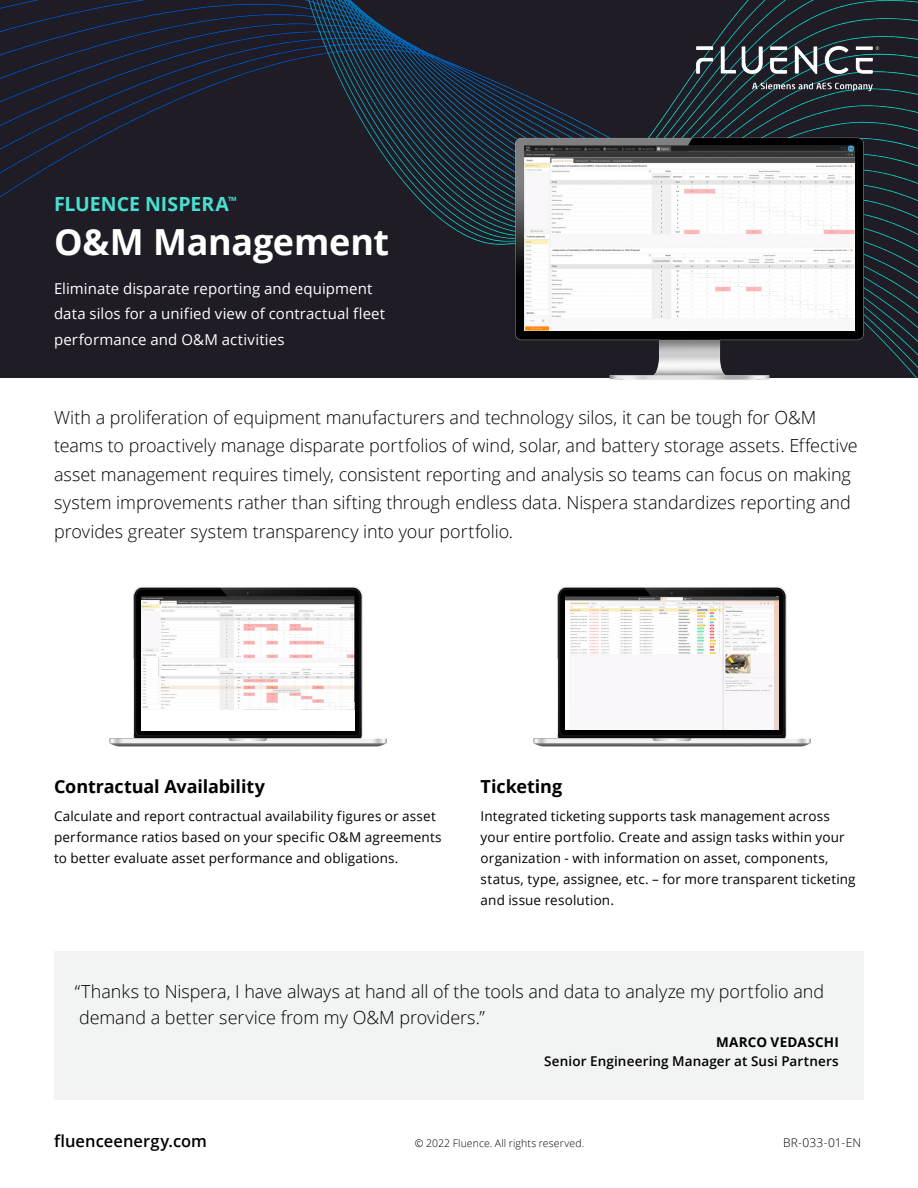
<style>
.page{position:relative;width:918px;height:1188px;background:#fff}
.page>*{position:absolute;margin:0;border:0;box-sizing:border-box;transform-origin:0 0}
.t1{font:700 36px "Open Sans";letter-spacing:-.01em;color:#fff}
.t2{font:700 19.5px "Open Sans";color:#48e0d1}
.t3{font:300 18px/28.5px "Open Sans";letter-spacing:-.005em;color:#000}
.t4{font:700 18px "Open Sans";letter-spacing:-.005em;color:#000}
.t5{font:600 16.5px "Open Sans";letter-spacing:.005em;color:#000}
.t6{font:15px/25.5px "Open Sans";letter-spacing:.005em;color:#fff}
.t7{font:13.5px/21px "Open Sans";letter-spacing:.01em;color:#000}
.t8{font:600 13.5px "Open Sans";letter-spacing:.01em;color:#000}
.t9{font:700 13.5px "Open Sans";letter-spacing:.02em;color:#000}
.t10{font:300 12px "Open Sans";letter-spacing:.005em;color:#000}
.t11{font:300 10.5px "Open Sans";letter-spacing:.01em;color:#000}
</style>
<div class="page">
<img style="left:0;top:0;width:918px;height:378px">
<img style="left:668px;top:18px;width:232px;height:100px">
<img style="left:504px;top:136px;width:371px;height:244px">
<img style="left:525px;top:146px;width:330px;height:184px">
<img style="left:109px;top:586px;width:278px;height:161px">
<div style="left:141px;top:702px;width:213px;height:28px;background:#fff"></div>
<img style="left:141px;top:597px;width:213px;height:112px">
<img style="left:533px;top:586px;width:278px;height:161px">
<img style="left:566px;top:597px;width:213px;height:133px">
<div style="left:54px;top:951px;width:810px;height:148px;background:#f2f3f3"></div>
<p class="t2" style="left:54px;top:191px;width:184px">FLUENCE NISPERA<sup>™</sup></p>
<h1 class="t1" style="left:54px;top:216px;width:337px">O&amp;M Management</h1>
<p class="t6" style="left:54px;top:275px;width:333px">Eliminate disparate reporting and equipment data silos for a unified view of contractual fleet performance and O&amp;M activities</p>
<p class="t3" style="left:54px;top:402px;width:805px">With a proliferation of equipment manufacturers and technology silos, it can be tough for O&amp;M teams to proactively manage disparate portfolios of wind, solar, and battery storage assets. Effective asset management requires timely, consistent reporting and analysis so teams can focus on making system improvements rather than sifting through endless data. Nispera standardizes reporting and provides greater system transparency into your portfolio.</p>
<p class="t4" style="left:54px;top:774px;width:212px">Contractual Availability</p>
<p class="t7" style="left:54px;top:805px;width:389px">Calculate and report contractual availability figures or asset performance ratios based on your specific O&amp;M agreements to better evaluate asset performance and obligations.</p>
<p class="t4" style="left:481px;top:774px;width:83px">Ticketing</p>
<p class="t7" style="left:481px;top:805px;width:377px">Integrated ticketing supports task management across your entire portfolio. Create and assign tasks within your organization - with information on asset, components, status, type, assignee, etc. – for more transparent ticketing and issue resolution.</p>
<p class="t3" style="left:75px;top:978px;width:751px;line-height:25.5px">“Thanks to Nispera, I have always at hand all of the tools and data to analyze my portfolio and demand a better service from my O&amp;M providers.”</p>
<p class="t9" style="left:716px;top:1032px;width:124px">MARCO VEDASCHI</p>
<p class="t8" style="left:544px;top:1052px;width:296px">Senior Engineering Manager at Susi Partners</p>
<p class="t5" style="left:54px;top:1129px;width:155px">fluenceenergy.com</p>
<p class="t11" style="left:415px;top:1136px;width:171px">© 2022 Fluence. All rights reserved.</p>
<p class="t10" style="left:783px;top:1134px;width:79px">BR-033-01-EN</p>
</div>
